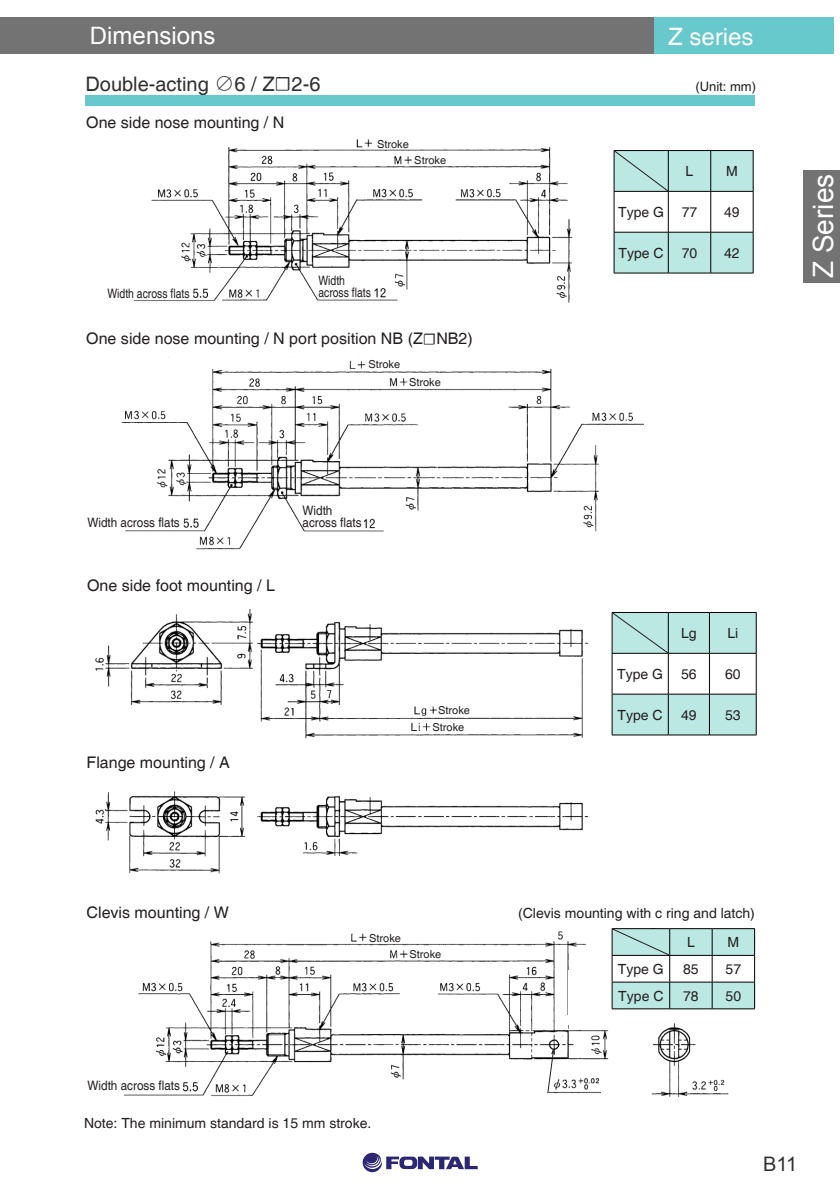
<style>
.page{position:relative;width:840px;height:1191px;background:#fff}
.page>*{position:absolute;margin:0;border:0;box-sizing:border-box;transform-origin:0 0}
.t1{font:28px "Arial";color:#fff}
.t2{font:24px "Arial";color:#fff}
.t3{font:24px "Helvetica";color:#fff}
.t4{font:20px "Helvetica";color:#312f30}
.t5{font:20px "Arial";color:#312f30}
.t6{font:16px "Helvetica";color:#231f20}
.t7{font:14px "Helvetica";color:#231f20}
.t8{font:13px/12px "Helvetica";color:#231f20;scale:.9 1}
.t9{font:13px/12px "Helvetica";color:#231f20;scale:.8 1}
.t10{font:13px "Helvetica";color:#231f20}
.t11{font:11px/17px "Helvetica";color:#231f20;text-align:center}
.s1{font-family:"Koz Min Pr 6 N"}
.s2{font-family:"Minion Pro"}
</style>
<div class="page">
<div style="left:0;top:17px;width:654px;height:37px;background:#737373"></div>
<div style="left:654px;top:17px;width:179px;height:37px;background:#67c9cc"></div>
<div style="left:802px;top:170px;width:37px;height:113px;background:#737373"></div>
<svg style="left:362px;top:1152px;width:115px;height:20px"></svg>
<div style="left:85px;top:96px;width:669px;height:10px;background:#67c9cc"></div>
<img style="left:133px;top:139px;width:439px;height:164px">
<div style="left:175px;top:126px;width:46px;height:37px;background:#fff"></div>
<img style="left:121px;top:357px;width:523px;height:193px">
<img style="left:123px;top:931px;width:617px;height:167px">
<div style="left:593px;top:944px;width:40px;height:71px;background:#fff"></div>
<hr style="left:709px;top:612px;width:47px;height:1px;background:#000">
<hr style="left:755px;top:613px;width:1px;height:40px;background:#000">
<hr style="left:755px;top:653px;width:1px;height:41px;background:#000">
<hr style="left:755px;top:694px;width:1px;height:40px;background:#000">
<hr style="left:709px;top:734px;width:47px;height:1px;background:#000">
<svg style="left:611px;top:612px;width:144px;height:123px"></svg>
<hr style="left:710px;top:150px;width:43px;height:1px;background:#000">
<hr style="left:752px;top:151px;width:1px;height:40px;background:#000">
<hr style="left:710px;top:191px;width:43px;height:1px;background:#000">
<hr style="left:752px;top:192px;width:1px;height:40px;background:#000">
<hr style="left:752px;top:232px;width:1px;height:41px;background:#000">
<hr style="left:613px;top:273px;width:55px;height:1px;background:#000">
<hr style="left:668px;top:273px;width:42px;height:1px;background:#000">
<hr style="left:710px;top:273px;width:43px;height:1px;background:#000">
<svg style="left:613px;top:150px;width:139px;height:123px"></svg>
<hr style="left:611px;top:1008px;width:58px;height:1px;background:#000">
<hr style="left:669px;top:1008px;width:42px;height:1px;background:#000">
<hr style="left:711px;top:1008px;width:43px;height:1px;background:#000">
<svg style="left:611px;top:928px;width:143px;height:80px"></svg>
<img style="left:257px;top:621px;width:332px;height:118px">
<img style="left:95px;top:609px;width:158px;height:96px">
<img style="left:95px;top:791px;width:151px;height:83px">
<img style="left:257px;top:796px;width:332px;height:61px">
<img style="left:547px;top:1066px;width:53px;height:32px">
<div style="left:567px;top:969px;width:43px;height:55px;background:#fff"></div>
<div style="left:558px;top:1015px;width:9px;height:15px;background:#fff"></div>
<svg style="left:546px;top:1031px;width:19px;height:61px"></svg>
<img style="left:233px;top:625px;width:14px;height:16px">
<h2 class="t2" style="left:90px;top:20px;width:127px">Dimensions</h2>
<h3 class="t4" style="left:85px;top:72px;width:236px">Double-acting <span class="s1">∅</span>6 / Z<span class="s2">☐</span>2-6</h3>
<p class="t10" style="left:695px;top:79px;width:62px">(Unit: mm)</p>
<h2 class="t3" style="left:667px;top:22px;width:87px">Z series</h2>
<p class="t6" style="left:86px;top:113px;width:199px">One side nose mounting / N</p>
<p class="t11" style="left:377px;top:136px;width:33px">Stroke</p>
<p class="t11" style="left:414px;top:152px;width:33px">Stroke</p>
<p class="t9" style="left:318px;top:275px;width:67px">Width across flats</p>
<p class="t6" style="left:86px;top:329px;width:388px">One side nose mounting / N port position NB (Z<span class="s2">☐</span>NB2)</p>
<p class="t11" style="left:368px;top:356px;width:33px">Stroke</p>
<p class="t9" style="left:107px;top:287px;width:104px">Width across flats</p>
<p class="t8" style="left:87px;top:517px;width:104px">Width across flats</p>
<p class="t8" style="left:302px;top:505px;width:67px">Width across flats</p>
<p class="t6" style="left:87px;top:576px;width:189px">One side foot mounting / L</p>
<p class="t6" style="left:86px;top:753px;width:145px">Flange mounting / A</p>
<p class="t11" style="left:409px;top:374px;width:33px">Stroke</p>
<p class="t11" style="left:432px;top:702px;width:39px">Stroke<br>Stroke</p>
<p class="t7" style="left:685px;top:163px;width:9px">L</p>
<p class="t7" style="left:725px;top:163px;width:13px">M</p>
<p class="t7" style="left:618px;top:204px;width:47px">Type G</p>
<p class="t7" style="left:681px;top:204px;width:17px">77</p>
<p class="t7" style="left:723px;top:204px;width:17px">49</p>
<p class="t7" style="left:618px;top:245px;width:47px">Type C</p>
<p class="t7" style="left:681px;top:245px;width:17px">70</p>
<p class="t7" style="left:723px;top:245px;width:17px">42</p>
<p class="t7" style="left:680px;top:625px;width:17px">Lg</p>
<p class="t7" style="left:727px;top:625px;width:12px">Li</p>
<p class="t7" style="left:617px;top:665px;width:47px">Type G</p>
<p class="t7" style="left:680px;top:665px;width:17px">56</p>
<p class="t7" style="left:724px;top:665px;width:17px">60</p>
<p class="t7" style="left:617px;top:706px;width:47px">Type C</p>
<p class="t7" style="left:680px;top:706px;width:17px">49</p>
<p class="t7" style="left:724px;top:706px;width:17px">53</p>
<h1 class="t1" style="left:804px;top:278px;width:106px;rotate:-90deg">Z Series</h1>
<p class="t6" style="left:86px;top:903px;width:144px">Clevis mounting / W</p>
<p class="t11" style="left:369px;top:929px;width:33px">Stroke</p>
<p class="t11" style="left:409px;top:946px;width:33px">Stroke</p>
<p class="t8" style="left:87px;top:1080px;width:104px">Width across flats</p>
<p class="t7" style="left:84px;top:1114px;width:289px">Note: The minimum standard is 15 mm stroke.</p>
<p class="t7" style="left:518px;top:905px;width:238px">(Clevis mounting with c ring and latch)</p>
<p class="t7" style="left:686px;top:934px;width:9px">L</p>
<p class="t7" style="left:727px;top:934px;width:13px">M</p>
<p class="t7" style="left:617px;top:960px;width:47px">Type G</p>
<p class="t7" style="left:682px;top:960px;width:17px">85</p>
<p class="t7" style="left:725px;top:960px;width:17px">57</p>
<p class="t7" style="left:618px;top:987px;width:47px">Type C</p>
<p class="t7" style="left:682px;top:987px;width:17px">78</p>
<p class="t7" style="left:725px;top:987px;width:17px">50</p>
<h3 class="t5" style="left:762px;top:1150px;width:36px">B11</h3>
</div>
